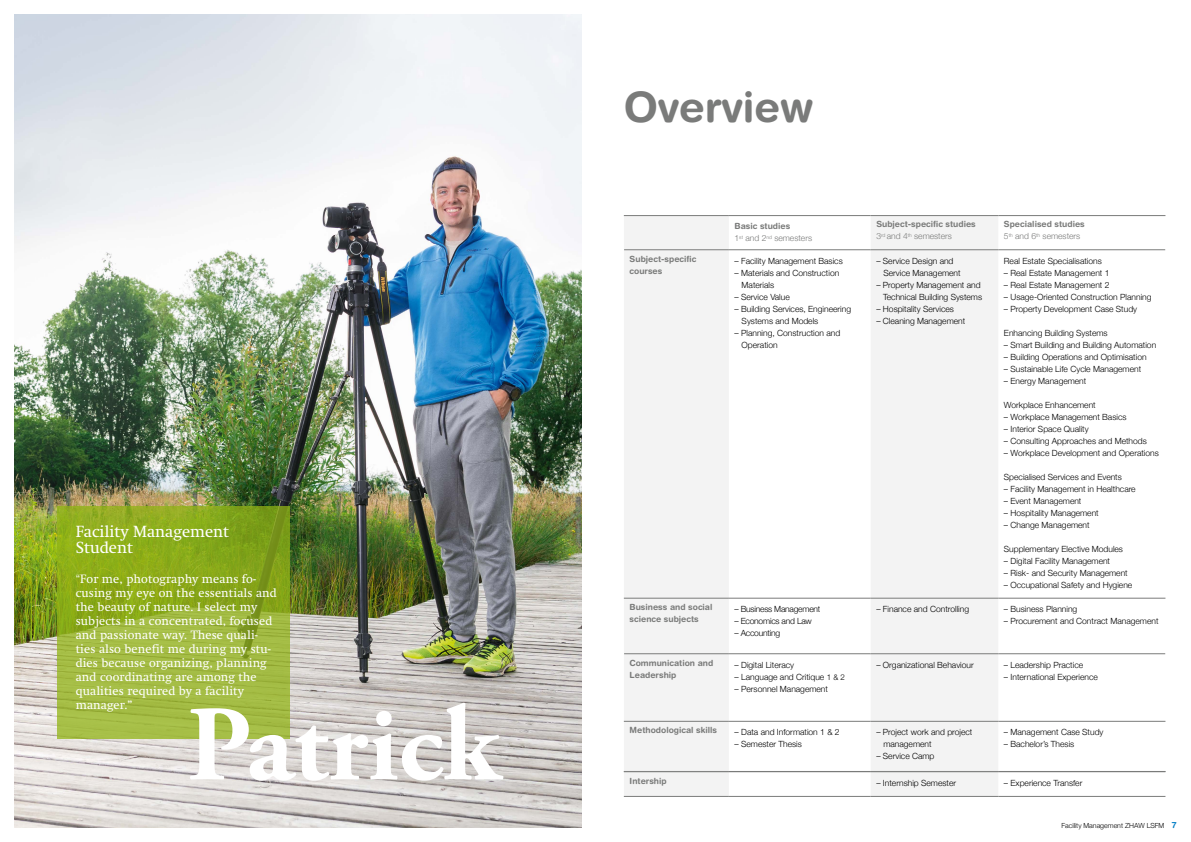
<style>
.page{position:relative;width:1191px;height:842px;background:#fff}
.page>*{position:absolute;margin:0;border:0;box-sizing:border-box;transform-origin:0 0}
.t1{font:700 107px "Adobe Garamond Pro";color:#fff}
.t2{font:700 42px "Helvetica Rounded LT Std";color:#7a7b7a}
.t3{font:16px/16px "Swift";color:#fff}
.t4{font:12px/14px "Swift";letter-spacing:.01em;color:#fff}
.t5{font:300 8.5px/12px "Helvetica Neue";color:#000}
.t6{font:700 8.5px/12px "Helvetica Rounded LT Std";color:#7a7b7a}
.t7{font:300 8.5px "Helvetica Neue";color:#7a7b7a}
.t8{font:300 8.5px "Helvetica Neue";letter-spacing:-.025em;color:#000}
.t9{font:300 7px "Helvetica Neue";color:#000}
.s1{font-family:"Helvetica Neue";font-weight:300}
.s2{font-size:8px}
.s3{font-family:"Helvetica Rounded LT Std";font-weight:700;font-size:8.5px;color:#007dc5}
</style>
<div class="page">
<img style="left:14px;top:14px;width:567px;height:814px">
<svg style="left:57px;top:507px;width:233px;height:232px;background:#96b12f"></svg>
<svg style="left:624px;top:216px;width:374px;height:555px;fill:#f3f3f3"></svg>
<hr style="left:624px;top:721px;width:105px;height:1px;background:#7a7b7a">
<hr style="left:729px;top:721px;width:141px;height:1px;background:#7a7b7a">
<hr style="left:870px;top:721px;width:128px;height:1px;background:#7a7b7a">
<hr style="left:998px;top:721px;width:167px;height:1px;background:#7a7b7a">
<hr style="left:624px;top:653px;width:105px;height:1px;background:#7a7b7a">
<hr style="left:729px;top:653px;width:141px;height:1px;background:#7a7b7a">
<hr style="left:870px;top:653px;width:128px;height:1px;background:#7a7b7a">
<hr style="left:998px;top:653px;width:167px;height:1px;background:#7a7b7a">
<hr style="left:624px;top:598px;width:105px;height:1px;background:#7a7b7a">
<hr style="left:729px;top:598px;width:141px;height:1px;background:#7a7b7a">
<hr style="left:870px;top:598px;width:128px;height:1px;background:#7a7b7a">
<hr style="left:998px;top:598px;width:167px;height:1px;background:#7a7b7a">
<hr style="left:624px;top:215px;width:105px;height:1px;background:#7a7b7a">
<hr style="left:729px;top:215px;width:141px;height:1px;background:#7a7b7a">
<hr style="left:870px;top:215px;width:128px;height:1px;background:#7a7b7a">
<hr style="left:998px;top:215px;width:167px;height:1px;background:#7a7b7a">
<hr style="left:624px;top:250px;width:105px;height:1px;background:#7a7b7a">
<hr style="left:729px;top:250px;width:141px;height:1px;background:#7a7b7a">
<hr style="left:870px;top:250px;width:128px;height:1px;background:#7a7b7a">
<hr style="left:998px;top:250px;width:167px;height:1px;background:#7a7b7a">
<svg style="left:624px;top:772px;width:374px;height:24px"></svg>
<hr style="left:624px;top:771px;width:105px;height:1px;background:#7a7b7a">
<hr style="left:729px;top:771px;width:141px;height:1px;background:#7a7b7a">
<hr style="left:870px;top:771px;width:128px;height:1px;background:#7a7b7a">
<hr style="left:998px;top:771px;width:167px;height:1px;background:#7a7b7a">
<hr style="left:624px;top:796px;width:105px;height:1px;background:#7a7b7a">
<hr style="left:729px;top:796px;width:141px;height:1px;background:#7a7b7a">
<hr style="left:870px;top:796px;width:128px;height:1px;background:#7a7b7a">
<hr style="left:998px;top:796px;width:167px;height:1px;background:#7a7b7a">
<h3 class="t3" style="left:76px;top:524px;width:155px">Facility Management<br>Student</h3>
<p class="t4" style="left:76px;top:572px;width:202px"><span class="s1">“</span>For me, photography means fo&shy;cusing my eye on the essentials and the beauty of nature. I select my subjects in a concentrated, focused and passionate way. These quali&shy;ties also benefit me during my stu&shy;dies because organizing, planning and coordinating are among the qualities required by a facility manager.”</p>
<h1 class="t1" style="left:187px;top:683px;width:314px">Patrick</h1>
<h2 class="t2" style="left:624px;top:81px;width:191px">Overview</h2>
<p class="t6" style="left:734px;top:220px;width:57px">Basic studies</p>
<p class="t7" style="left:734px;top:232px;width:79px">1<sup>st</sup> and 2<sup>nd</sup> semesters</p>
<p class="t6" style="left:629px;top:252px;width:68px">Subject-specific courses</p>
<p class="t5" style="left:734px;top:254px;width:110px">– Facility Management Basics</p>
<p class="t5" style="left:741px;top:266px;width:99px;text-indent:-7px">– Materials and Construction<br>Materials</p>
<p class="t5" style="left:734px;top:290px;width:57px">– Service Value</p>
<p class="t5" style="left:741px;top:302px;width:111px;text-indent:-7px">– Building Services, Engineering<br>Systems and Models</p>
<p class="t5" style="left:741px;top:326px;width:100px;text-indent:-7px">– Planning, Construction and<br>Operation</p>
<p class="t6" style="left:629px;top:601px;width:84px">Business and social science subjects</p>
<p class="t8" style="left:734px;top:602px;width:87px">– Business Management</p>
<p class="t8" style="left:734px;top:614px;width:79px">– Economics and Law</p>
<p class="t8" style="left:734px;top:626px;width:47px">– Accounting</p>
<p class="t6" style="left:629px;top:656px;width:85px">Communication and<br>Leadership</p>
<p class="t5" style="left:734px;top:658px;width:61px">– Digital Literacy</p>
<p class="t5" style="left:734px;top:670px;width:112px">– Language and Critique <span class="s2">1 &amp; 2</span></p>
<p class="t5" style="left:734px;top:682px;width:95px">– Personnel Management</p>
<p class="t6" style="left:876px;top:218px;width:101px">Subject-specific studies</p>
<p class="t7" style="left:876px;top:230px;width:77px">3<sup>rd</sup> and 4<sup>th</sup> semesters</p>
<p class="t5" style="left:883px;top:254px;width:79px;text-indent:-7px">– Service Design and<br>Service Management</p>
<p class="t5" style="left:876px;top:278px;width:107px;text-align:right">– Property Management and<br>Technical Building Systems</p>
<p class="t5" style="left:876px;top:302px;width:79px">– Hospitality Services</p>
<p class="t5" style="left:876px;top:314px;width:90px">– Cleaning Management</p>
<p class="t6" style="left:1004px;top:218px;width:82px">Specialised studies</p>
<p class="t7" style="left:1004px;top:230px;width:78px">5<sup>th</sup> and 6<sup>th</sup> semesters</p>
<p class="t5" style="left:1004px;top:254px;width:99px">Real Estate Specialisations</p>
<p class="t5" style="left:1004px;top:266px;width:107px">– Real Estate Management 1</p>
<p class="t5" style="left:1004px;top:278px;width:107px">– Real Estate Management 2</p>
<p class="t5" style="left:1004px;top:290px;width:149px">– Usage-Oriented Construction Planning</p>
<p class="t5" style="left:1004px;top:302px;width:135px">– Property Development Case Study</p>
<p class="t5" style="left:1004px;top:326px;width:105px">Enhancing Building Systems</p>
<p class="t5" style="left:1004px;top:338px;width:154px">– Smart Building and Building Automation</p>
<p class="t5" style="left:1004px;top:350px;width:144px">– Building Operations and Optimisation</p>
<p class="t5" style="left:1004px;top:362px;width:139px">– Sustainable Life Cycle Management</p>
<p class="t5" style="left:1004px;top:374px;width:84px">– Energy Management</p>
<p class="t5" style="left:1004px;top:398px;width:93px">Workplace Enhancement</p>
<p class="t5" style="left:1004px;top:410px;width:124px">– Workplace Management Basics</p>
<p class="t5" style="left:1004px;top:422px;width:86px">– Interior Space Quality</p>
<p class="t5" style="left:1004px;top:434px;width:144px">– Consulting Approaches and Methods</p>
<p class="t5" style="left:1004px;top:446px;width:156px">– Workplace Development and Operations</p>
<p class="t5" style="left:1004px;top:470px;width:119px">Specialised Services and Events</p>
<p class="t5" style="left:1004px;top:482px;width:133px">– Facility Management in Healthcare</p>
<p class="t5" style="left:1004px;top:494px;width:79px">– Event Management</p>
<p class="t5" style="left:1004px;top:506px;width:96px">– Hospitality Management</p>
<p class="t5" style="left:1004px;top:518px;width:87px">– Change Management</p>
<p class="t5" style="left:1004px;top:542px;width:121px">Supplementary Elective Modules</p>
<p class="t5" style="left:1004px;top:554px;width:108px">– Digital Facility Management</p>
<p class="t5" style="left:1004px;top:566px;width:125px">– Risk- and Security Management</p>
<p class="t5" style="left:1004px;top:578px;width:130px">– Occupational Safety and Hygiene</p>
<p class="t5" style="left:876px;top:602px;width:94px">– Finance and Controlling</p>
<p class="t5" style="left:1004px;top:602px;width:75px">– Business Planning</p>
<p class="t5" style="left:1004px;top:614px;width:156px">– Procurement and Contract Management</p>
<p class="t5" style="left:876px;top:658px;width:99px">– Organizational Behaviour</p>
<p class="t5" style="left:1004px;top:658px;width:81px">– Leadership Practice</p>
<p class="t5" style="left:1004px;top:670px;width:95px">– International Experience</p>
<p class="t6" style="left:629px;top:724px;width:89px">Methodological skills</p>
<p class="t5" style="left:734px;top:725px;width:107px">– Data and Information 1 &amp; 2</p>
<p class="t5" style="left:734px;top:737px;width:69px">– Semester Thesis</p>
<p class="t5" style="left:883px;top:725px;width:90px;text-indent:-7px">– Project work and project management</p>
<p class="t5" style="left:876px;top:749px;width:60px">– Service Camp</p>
<p class="t5" style="left:1004px;top:725px;width:101px">– Management Case Study</p>
<p class="t5" style="left:1004px;top:737px;width:72px">– Bachelor’s Thesis</p>
<p class="t6" style="left:629px;top:774px;width:39px">Intership</p>
<p class="t5" style="left:876px;top:776px;width:81px">– Internship Semester</p>
<p class="t5" style="left:1004px;top:776px;width:80px">– Experience Transfer</p>
<p class="t9" style="left:1061px;top:820px;width:117px">Facility Management ZHAW LSFM <span class="s3">7</span></p>
</div>
